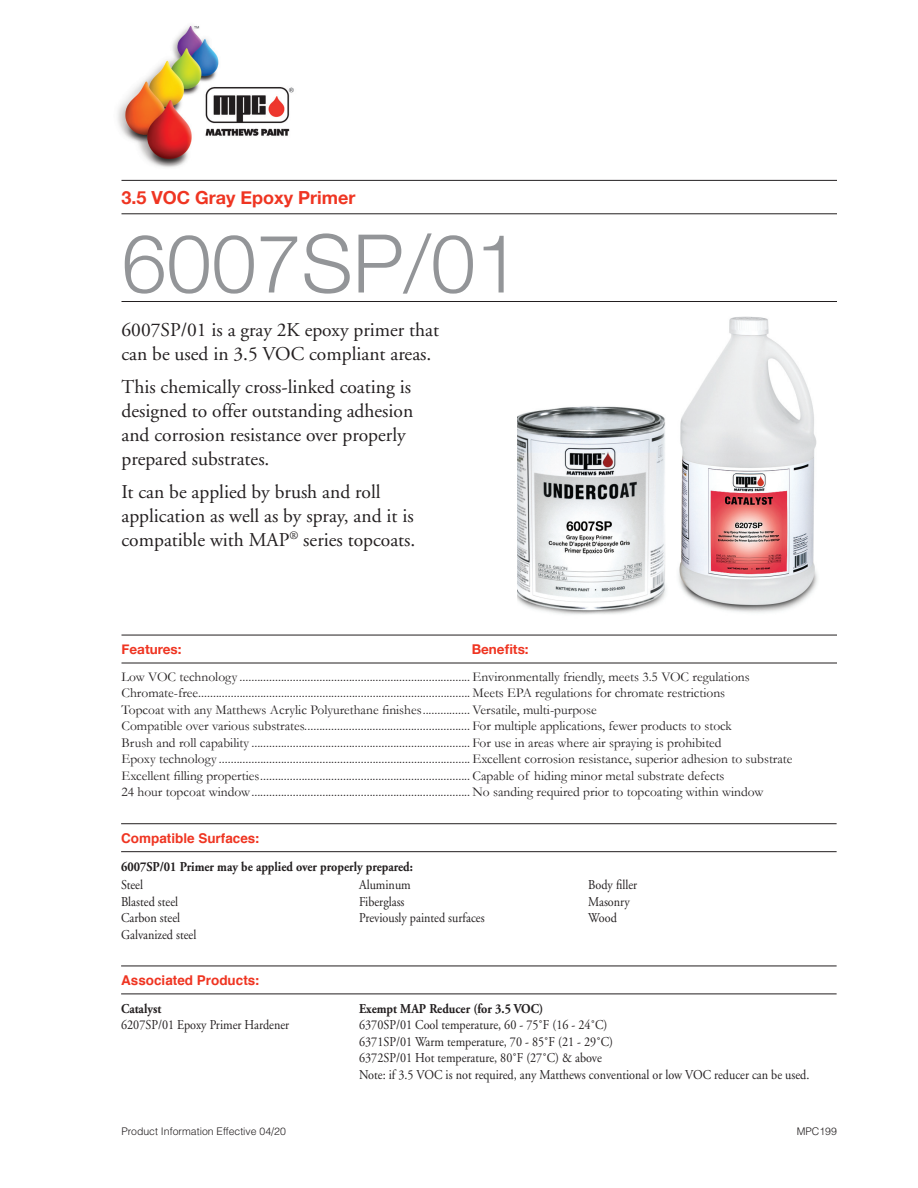
<style>
.page{position:relative;width:918px;height:1188px;background:#fff}
.page>*{position:absolute;margin:0;border:0;box-sizing:border-box;transform-origin:0 0}
.t1{font:300 81px "Helvetica Neue";color:#939598}
.t2{font:19.5px/24px "Adobe Garamond";color:#231f20}
.t3{font:700 18px "Helvetica Neue";color:#ef3522}
.t4{font:13.5px "Garamond";color:#231f20}
.Features_text_w_o_ru{font:13.5px "Adobe Garamond";color:#231f20;scale:.9 1}
.Features_text_w_o_ru-2{font:700 13.5px "Adobe Garamond";color:#231f20;scale:.9 1}
.t5{font:700 13.5px "Helvetica";color:#ef3522}
.t6{font:700 13.5px "Helvetica Neue";color:#ef3522}
.Effective_Date{font:300 10.5px "Helvetica";color:#231f20}
.s1{font-family:"Helvetica Neue"}
</style>
<div class="page">
<hr style="left:122px;top:180px;width:715px;height:1px;background:#231f20">
<hr style="left:122px;top:213px;width:715px;height:1px;background:#231f20">
<img style="left:117px;top:25px;width:177px;height:143px">
<hr style="left:122px;top:301px;width:715px;height:1px;background:#231f20">
<hr style="left:122px;top:635px;width:715px;height:1px;background:#231f20">
<hr style="left:122px;top:663px;width:715px;height:1px;background:#231f20">
<hr style="left:121px;top:823px;width:716px;height:1px;background:#231f20">
<hr style="left:121px;top:851px;width:716px;height:1px;background:#231f20">
<hr style="left:121px;top:966px;width:716px;height:1px;background:#231f20">
<hr style="left:121px;top:994px;width:716px;height:1px;background:#231f20">
<img style="left:518px;top:316px;width:300px;height:299px">
<p class="t3" style="left:122px;top:184px;width:236px">3.5 VOC Gray Epoxy Primer</p>
<p class="t1" style="left:122px;top:198px;width:401px">6007SP/01</p>
<p class="t2" style="left:122px;top:319px;width:319px">6007SP/01 is a gray 2K epoxy primer that can be used in 3.5 VOC compliant areas.</p>
<p class="t2" style="left:122px;top:375px;width:293px">This chemically cross-linked coating is designed to offer outstanding adhesion and corrosion resistance over properly prepared substrates.</p>
<p class="t2" style="left:122px;top:480px;width:295px">It can be applied by brush and roll application as well as by spray, and it is compatible with MAP<sup>®</sup> series topcoats.</p>
<p class="t6" style="left:472px;top:639px;width:59px">Benefits:</p>
<p class="t6" style="left:122px;top:639px;width:62px">Features:</p>
<p class="t4" style="left:122px;top:669px;width:630px">Low VOC technology .............................................................................. Environmentally friendly, meets 3.5 VOC regulations</p>
<p class="t4" style="left:122px;top:685px;width:605px">Chromate-free............................................................................................ Meets EPA regulations for chromate restrictions</p>
<p class="t4" style="left:122px;top:702px;width:477px">Topcoat with any Matthews Acrylic Polyurethane finishes................ Versatile, multi-purpose</p>
<p class="t4" style="left:122px;top:718px;width:612px">Compatible over various substrates........................................................ For multiple applications, fewer products to stock</p>
<p class="t4" style="left:122px;top:735px;width:602px">Brush and roll capability .......................................................................... For use in areas where air spraying is prohibited</p>
<p class="t4" style="left:122px;top:751px;width:672px">Epoxy technology ..................................................................................... Excellent corrosion resistance, superior adhesion to substrate</p>
<p class="t4" style="left:122px;top:768px;width:605px">Excellent filling properties....................................................................... Capable of hiding minor metal substrate defects</p>
<p class="t4" style="left:122px;top:784px;width:644px">24 hour topcoat window.......................................................................... No sanding required prior to topcoating within window</p>
<p class="t5" style="left:121px;top:827px;width:140px">Compatible Surfaces<span class="s1">:</span></p>
<p class="Features_text_w_o_ru-2" style="left:121px;top:859px;width:326px">6007SP/01 Primer may be applied over properly prepared:</p>
<p class="Features_text_w_o_ru" style="left:121px;top:878px;width:26px">Steel</p>
<p class="Features_text_w_o_ru" style="left:121px;top:894px;width:65px">Blasted steel</p>
<p class="Features_text_w_o_ru" style="left:121px;top:911px;width:67px">Carbon steel</p>
<p class="Features_text_w_o_ru" style="left:121px;top:927px;width:85px">Galvanized steel</p>
<p class="Features_text_w_o_ru" style="left:359px;top:878px;width:59px">Aluminum</p>
<p class="Features_text_w_o_ru" style="left:359px;top:894px;width:52px">Fiberglass</p>
<p class="Features_text_w_o_ru" style="left:359px;top:911px;width:141px">Previously painted surfaces</p>
<p class="Features_text_w_o_ru" style="left:588px;top:878px;width:56px">Body filler</p>
<p class="Features_text_w_o_ru" style="left:588px;top:894px;width:48px">Masonry</p>
<p class="Features_text_w_o_ru" style="left:588px;top:911px;width:33px">Wood</p>
<p class="t5" style="left:121px;top:969px;width:140px">Associated Products<span class="s1">:</span></p>
<p class="Features_text_w_o_ru-2" style="left:121px;top:1001px;width:46px">Catalyst</p>
<p class="Features_text_w_o_ru" style="left:121px;top:1018px;width:188px">6207SP/01 Epoxy Primer Hardener</p>
<p class="Effective_Date" style="left:122px;top:1124px;width:166px">Product Information Effective 04/20</p>
<p class="Features_text_w_o_ru-2" style="left:359px;top:1001px;width:206px">Exempt MAP Reducer (for 3.5 VOC)</p>
<p class="Features_text_w_o_ru" style="left:359px;top:1018px;width:277px">6370SP/01 Cool temperature, 60 - 75˚F (16 - 24˚C)</p>
<p class="Features_text_w_o_ru" style="left:359px;top:1034px;width:284px">6371SP/01 Warm temperature, 70 - 85˚F (21 - 29˚C)</p>
<p class="Features_text_w_o_ru" style="left:359px;top:1051px;width:271px">6372SP/01 Hot temperature, 80˚F (27˚C) &amp; above</p>
<p class="Features_text_w_o_ru" style="left:359px;top:1067px;width:502px">Note: if 3.5 VOC is not required, any Matthews conventional or low VOC reducer can be used.</p>
<p class="Effective_Date" style="left:797px;top:1124px;width:42px">MPC199</p>
</div>
